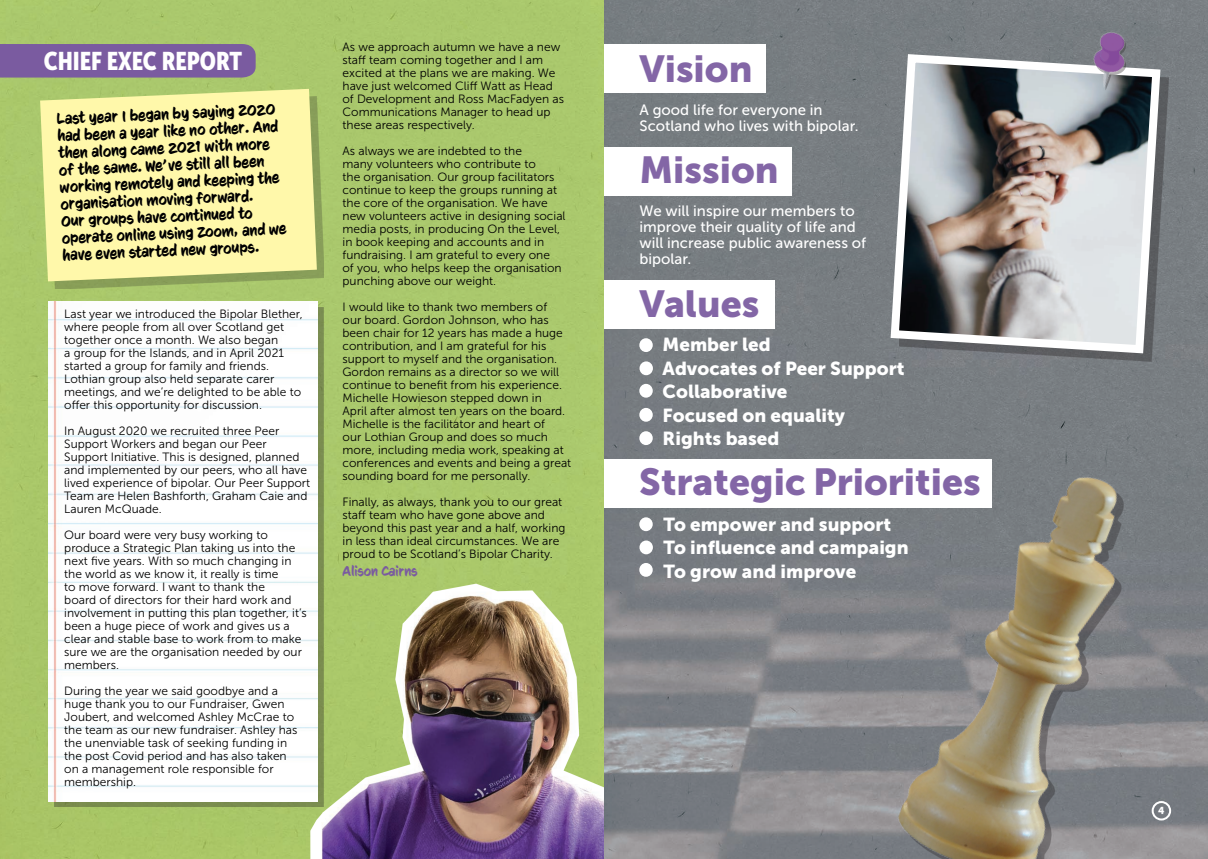
<style>
.page{position:relative;width:1208px;height:859px;background:#fff}
.page>*{position:absolute;margin:0;border:0;box-sizing:border-box;transform-origin:0 0}
.HEADING_2{font:37.4px "Museo Sans 900";color:#8366a6}
.t1{font:25.4px "Museo Sans Cond 900";color:#fff}
.HEADING_2-2{font:18.7px "Museo Sans 900";color:#fff}
.HEADING_2-3{font:15.8px/17.1px "CC Sign Language";color:#000}
.HEADING_2-4{font:15px/16.2px "Museo Sans 500";color:#fff}
.HEADING_2-5{font:14px "CC Sign Language";color:#7a5ba0}
.HEADING_2-6{font:12px/13px "Museo Sans 300";color:#000}
.t2{font:10px "Museo Sans 900";color:#fff}
</style>
<div class="page">
<div style="left:0;top:0;width:604px;height:859px;background:#aac86c"></div>
<div style="left:0;top:44px;width:256px;height:34px;background:#7a5ba0"></div>
<div style="left:47px;top:96px;width:277px;height:193px;background:#231f20;opacity:.25"></div>
<svg style="left:40px;top:89px;width:277px;height:192px;fill:#fff8aa"></svg>
<img style="left:48px;top:301px;width:269px;height:500px">
<img style="left:604px;top:0;width:604px;height:859px">
<div style="left:604px;top:280px;width:170px;height:49px;background:#fff"></div>
<div style="left:604px;top:45px;width:161px;height:48px;background:#fff"></div>
<div style="left:604px;top:147px;width:187px;height:49px;background:#fff"></div>
<div style="left:639px;top:338px;width:14px;height:14px;background:#fff;border-radius:50%"></div>
<div style="left:639px;top:361px;width:14px;height:14px;background:#fff;border-radius:50%"></div>
<div style="left:639px;top:384px;width:14px;height:14px;background:#fff;border-radius:50%"></div>
<div style="left:639px;top:408px;width:14px;height:14px;background:#fff;border-radius:50%"></div>
<div style="left:639px;top:431px;width:14px;height:14px;background:#fff;border-radius:50%"></div>
<div style="left:604px;top:459px;width:387px;height:49px;background:#fff"></div>
<div style="left:639px;top:517px;width:14px;height:14px;background:#fff;border-radius:50%"></div>
<div style="left:639px;top:540px;width:14px;height:14px;background:#fff;border-radius:50%"></div>
<div style="left:639px;top:563px;width:14px;height:14px;background:#fff;border-radius:50%"></div>
<div style="left:898px;top:62px;width:270px;height:299px;background:#231f20;opacity:.35"></div>
<svg style="left:886px;top:50px;width:278px;height:308px"></svg>
<img style="left:837px;top:401px;width:371px;height:458px">
<img style="left:1025px;top:0;width:158px;height:134px">
<div style="left:1151px;top:801px;width:20px;height:19px;border:2px solid #fff;border-radius:50%"></div>
<img style="left:261px;top:438px;width:343px;height:421px">
<p class="t1" style="left:44px;top:47px;width:200px">CHIEF EXEC REPORT</p>
<p class="HEADING_2-3" style="left:56px;top:109px;width:223px;rotate:-2deg">Last year I began by saying 2020 had been a year like no other. And then along came 2021 with more of the same. We’ve still all been working remotely and keeping the organisation moving forward.</p>
<p class="HEADING_2-3" style="left:61px;top:212px;width:226px;rotate:-2deg">Our groups have continued to operate online using Zoom, and we have even started new groups.</p>
<p class="HEADING_2-6" style="left:64px;top:308px;width:240px">Last year we introduced the Bipolar Blether, where people from all over Scotland get together once a month. We also began<br>a group for the Islands, and in April 2021 started a group for family and friends.<br>Lothian group also held separate carer meetings, and we’re delighted to be able to offer this opportunity for discussion.</p>
<p class="HEADING_2-6" style="left:64px;top:425px;width:247px">In August 2020 we recruited three Peer Support Workers and began our Peer Support Initiative. This is designed, planned and implemented by our peers, who all have lived experience of bipolar. Our Peer Support Team are Helen Bashforth, Graham Caie and Lauren McQuade.</p>
<p class="HEADING_2-6" style="left:64px;top:529px;width:244px">Our board were very busy working to produce a Strategic Plan taking us into the next five years. With so much changing in the world as we know it, it really is time<br>to move forward. I want to thank the<br>board of directors for their hard work and involvement in putting this plan together, it’s been a huge piece of work and gives us a clear and stable base to work from to make sure we are the organisation needed by our members.</p>
<p class="HEADING_2-6" style="left:64px;top:685px;width:235px">During the year we said goodbye and a huge thank you to our Fundraiser, Gwen Joubert, and welcomed Ashley McCrae to the team as our new fundraiser. Ashley has the unenviable task of seeking funding in the post Covid period and has also taken on a management role responsible for membership.</p>
<p class="HEADING_2-6" style="left:342px;top:40px;width:223px">As we approach autumn we have a new staff team coming together and I am excited at the plans we are making. We have just welcomed Cliff Watt as Head of Development and Ross MacFadyen as Communications Manager to head up these areas respectively.</p>
<p class="HEADING_2-6" style="left:342px;top:144px;width:224px">As always we are indebted to the<br>many volunteers who contribute to<br>the organisation. Our group facilitators continue to keep the groups running at the core of the organisation. We have new volunteers active in designing social media posts, in producing On the Level, in book keeping and accounts and in fundraising. I am grateful to every one<br>of you, who helps keep the organisation punching above our weight.</p>
<p class="HEADING_2-6" style="left:342px;top:300px;width:230px">I would like to thank two members of<br>our board. Gordon Johnson, who has been chair for 12 years has made a huge contribution, and I am grateful for his support to myself and the organisation.<br>Gordon remains as a director so we will continue to benefit from his experience.<br>Michelle Howieson stepped down in<br>April after almost ten years on the board.<br>Michelle is the facilitator and heart of<br>our Lothian Group and does so much more, including media work, speaking at conferences and events and being a great sounding board for me personally.</p>
<p class="HEADING_2-6" style="left:342px;top:495px;width:224px">Finally, as always, thank you to our great staff team who have gone above and beyond this past year and a half, working in less than ideal circumstances. We are proud to be Scotland’s Bipolar Charity.</p>
<p class="HEADING_2-5" style="left:342px;top:563px;width:77px">Alison Cairns</p>
<p class="HEADING_2" style="left:639px;top:48px;width:114px">Vision</p>
<p class="HEADING_2-4" style="left:639px;top:101px;width:221px">A good life for everyone in<br>Scotland who lives with bipolar.</p>
<p class="HEADING_2" style="left:639px;top:149px;width:141px">Mission</p>
<p class="HEADING_2-4" style="left:639px;top:202px;width:228px">We will inspire our members to improve their quality of life and will increase public awareness of bipolar.</p>
<p class="HEADING_2" style="left:639px;top:282px;width:121px">Values</p>
<p class="HEADING_2-2" style="left:662px;top:334px;width:109px">Member led</p>
<p class="HEADING_2-2" style="left:662px;top:358px;width:243px">Advocates of Peer Support</p>
<p class="HEADING_2-2" style="left:662px;top:381px;width:126px">Collaborative</p>
<p class="HEADING_2-2" style="left:662px;top:404px;width:184px">Focused on equality</p>
<p class="HEADING_2-2" style="left:662px;top:428px;width:118px">Rights based</p>
<p class="HEADING_2" style="left:639px;top:460px;width:343px">Strategic Priorities</p>
<p class="HEADING_2-2" style="left:663px;top:514px;width:229px">To empower and support</p>
<p class="HEADING_2-2" style="left:663px;top:537px;width:247px">To influence and campaign</p>
<p class="HEADING_2-2" style="left:663px;top:560px;width:194px">To grow and improve</p>
<p class="t2" style="left:1158px;top:805px;width:8px">4</p>
</div>
